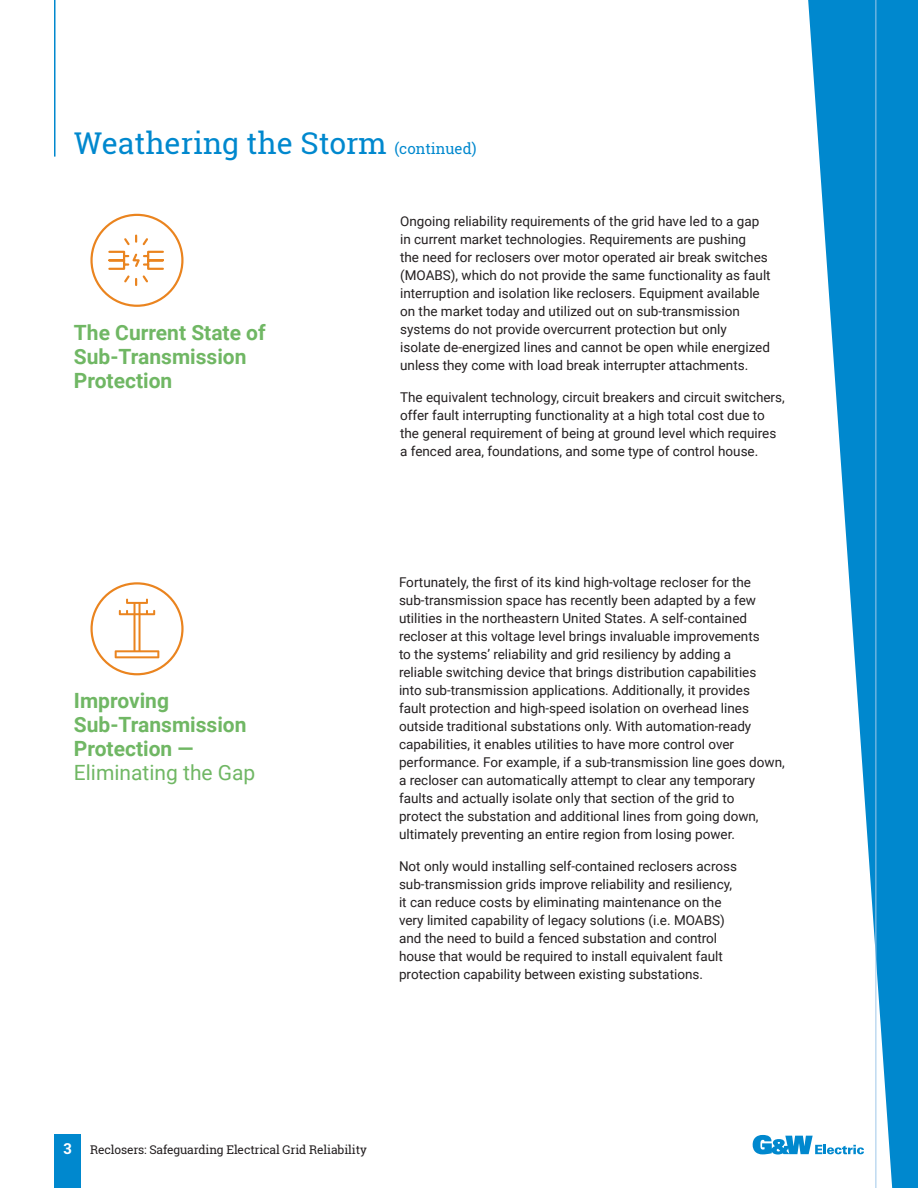
<style>
.page{position:relative;width:918px;height:1188px;background:#fff}
.page>*{position:absolute;margin:0;border:0;box-sizing:border-box;transform-origin:0 0}
.t1{font:30px "Roboto Slab";color:#0088ce}
.t2{font:700 21px/24px "Roboto";color:#70b764}
.t3{font:13.5px/18px "Roboto";color:#231f20}
.t4{font:12px "Roboto Slab";letter-spacing:-.01em;color:#231f20}
.s1{font-size:15px}
.s2{font-weight:400}
.s3{font-weight:700;font-size:15px;color:#fff}
</style>
<div class="page">
<div style="left:54px;top:1134px;width:27px;height:54px;background:#0088ce"></div>
<svg style="left:753px;top:1135px;width:55px;height:20px"></svg>
<hr style="left:54px;top:0;width:2px;height:157px;background:#0088ce">
<svg style="left:808px;top:0;width:110px;height:1188px;fill:#0088ce"></svg>
<hr style="left:876px;top:0;width:1px;height:1188px;background:#a0c8ea">
<div style="left:90px;top:214px;width:94px;height:93px;border:2px solid #ea841f;border-radius:50%"></div>
<svg style="left:108px;top:234px;width:56px;height:52px"></svg>
<div style="left:90px;top:582px;width:94px;height:93px;border:2px solid #ea841f;border-radius:50%"></div>
<svg style="left:115px;top:599px;width:44px;height:59px"></svg>
<p class="t1" style="left:74px;top:122px;width:404px">Weathering the Storm <span class="s1">(continued)</span></p>
<p class="t2" style="left:74px;top:320px;width:193px">The Current State of<br>Sub-Transmission<br>Protection</p>
<p class="t2" style="left:74px;top:688px;width:183px">Improving<br>Sub-Transmission<br>Protection —<br><span class="s2">Eliminating the Gap</span></p>
<p class="t3" style="left:400px;top:212px;width:372px">Ongoing reliability requirements of the grid have led to a gap in current market technologies. Requirements are pushing<br>the need for reclosers over motor operated air break switches (MOABS), which do not provide the same functionality as fault interruption and isolation like reclosers. Equipment available on the market today and utilized out on sub-transmission systems do not provide overcurrent protection but only<br>isolate de-energized lines and cannot be open while energized unless they come with load break interrupter attachments.</p>
<p class="t3" style="left:400px;top:387px;width:386px">The equivalent technology, circuit breakers and circuit switchers, offer fault interrupting functionality at a high total cost due to the general requirement of being at ground level which requires a fenced area, foundations, and some type of control house.</p>
<p class="t3" style="left:399px;top:573px;width:387px">Fortunately, the first of its kind high-voltage recloser for the sub-transmission space has recently been adapted by a few utilities in the northeastern United States. A self-contained recloser at this voltage level brings invaluable improvements<br>to the systems’ reliability and grid resiliency by adding a<br>reliable switching device that brings distribution capabilities<br>into sub-transmission applications. Additionally, it provides<br>fault protection and high-speed isolation on overhead lines outside traditional substations only. With automation-ready capabilities, it enables utilities to have more control over performance. For example, if a sub-transmission line goes down, a recloser can automatically attempt to clear any temporary faults and actually isolate only that section of the grid to<br>protect the substation and additional lines from going down, ultimately preventing an entire region from losing power.</p>
<p class="t3" style="left:399px;top:857px;width:340px">Not only would installing self-contained reclosers across sub-transmission grids improve reliability and resiliency, it can reduce costs by eliminating maintenance on the very limited capability of legacy solutions (i.e. MOABS) and the need to build a fenced substation and control house that would be required to install equivalent fault protection capability between existing substations.</p>
<p class="t4" style="left:63px;top:1142px;width:305px"><span class="s3">3</span> Reclosers: Safeguarding Electrical Grid Reliability</p>
</div>
